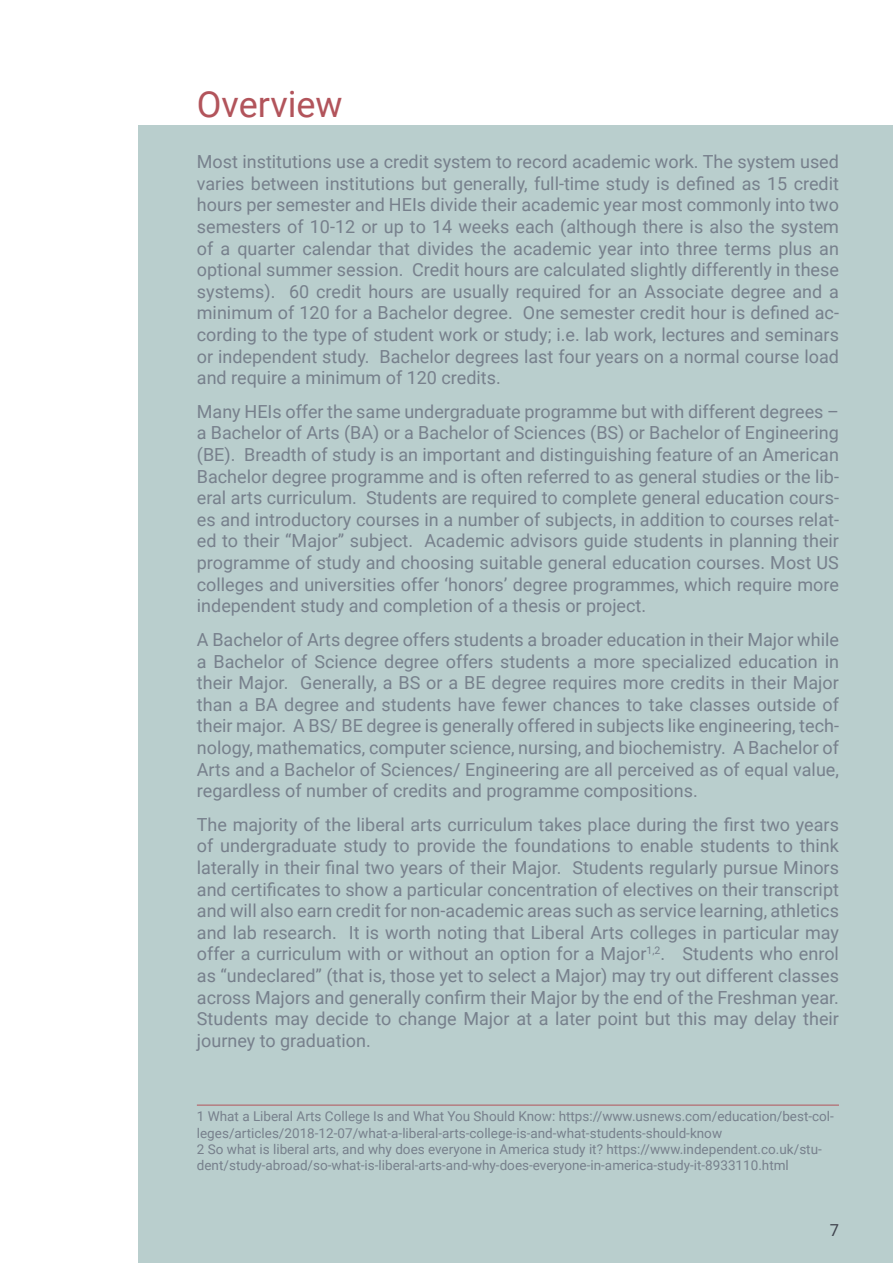
<style>
.page{position:relative;width:893px;height:1263px;background:#fff}
.page>*{position:absolute;margin:0;border:0;box-sizing:border-box;transform-origin:0 0}
.t1{font:36px "Roboto";color:#b2545b}
.Footnote_text{font:18px/21.6px "Roboto";color:#77808c;text-align:justify}
.t2{font:16.5px "Roboto";color:#40444e}
.Footnote_text-2{font:13.5px/16.2px "Roboto";color:#77808c}
</style>
<div class="page">
<div style="left:138px;top:125px;width:755px;height:1138px;background:#b9cecd"></div>
<hr style="left:197px;top:1105px;width:642px;height:1px;background:#b2545b">
<hr style="left:0;top:391px;width:1px;height:230px;background:#b9cecd">
<h1 class="t1" style="left:197px;top:79px;width:147px">Overview</h1>
<p class="Footnote_text" style="left:197px;top:150px;width:644px">Most institutions use a credit system to record academic work. The system used varies between institutions but generally, full-time study is defined as 15 credit hours per semester and HEIs divide their academic year most commonly into two semesters of 10-12 or up to 14 weeks each (although there is also the system of a quarter calendar that divides the academic year into three terms plus an optional summer session. Credit hours are calculated slightly differently in these systems). 60 credit hours are usually required for an Associate degree and a minimum of 120 for a Bachelor degree. One semester credit hour is defined ac&shy;cording to the type of student work or study; i.e. lab work, lectures and seminars or independent study. Bachelor degrees last four years on a normal course load and require a minimum of 120 credits.</p>
<p class="Footnote_text" style="left:197px;top:400px;width:644px">Many HEIs offer the same undergraduate programme but with different degrees – a Bachelor of Arts (BA) or a Bachelor of Sciences (BS) or Bachelor of Engineering (BE). Breadth of study is an important and distinguishing feature of an American Bachelor degree programme and is often referred to as general studies or the lib&shy;eral arts curriculum. Students are required to complete general education cours&shy;es and introductory courses in a number of subjects, in addition to courses relat&shy;ed to their “Major” subject. Academic advisors guide students in planning their programme of study and choosing suitable general education courses. Most US colleges and universities offer ‘honors’ degree programmes, which require more independent study and completion of a thesis or project.</p>
<p class="Footnote_text" style="left:197px;top:628px;width:644px">A Bachelor of Arts degree offers students a broader education in their Major while a Bachelor of Science degree offers students a more specialized education in their Major. Generally, a BS or a BE degree requires more credits in their Major than a BA degree and students have fewer chances to take classes outside of their major. A BS/ BE degree is generally offered in subjects like engineering, tech&shy;nology, mathematics, computer science, nursing, and biochemistry. A Bachelor of Arts and a Bachelor of Sciences/ Engineering are all perceived as of equal value, regardless of number of credits and programme compositions.</p>
<p class="Footnote_text" style="left:197px;top:813px;width:644px">The majority of the liberal arts curriculum takes place during the first two years of undergraduate study to provide the foundations to enable students to think laterally in their final two years of their Major. Students regularly pursue Minors and certificates to show a particular concentration of electives on their transcript and will also earn credit for non-academic areas such as service learning, athletics and lab research. It is worth noting that Liberal Arts colleges in particular may offer a curriculum with or without an option for a Major<sup>1,2</sup>. Students who enrol as “undeclared” (that is, those yet to select a Major) may try out different classes across Majors and generally confirm their Major by the end of the Freshman year.<br>Students may decide to change Major at a later point but this may delay their journey to graduation.</p>
<p class="Footnote_text-2" style="left:197px;top:1108px;width:639px">1 What a Liberal Arts College Is and What You Should Know: https://www.usnews.com/education/best-col&shy;leges/articles/2018-12-07/what-a-liberal-arts-college-is-and-what-students-should-know</p>
<p class="Footnote_text-2" style="left:197px;top:1140px;width:626px">2 So what is liberal arts, and why does everyone in America study it? https://www.independent.co.uk/stu&shy;dent/study-abroad/so-what-is-liberal-arts-and-why-does-everyone-in-america-study-it-8933110.html</p>
<p class="t2" style="left:830px;top:1218px;width:11px">7</p>
</div>
